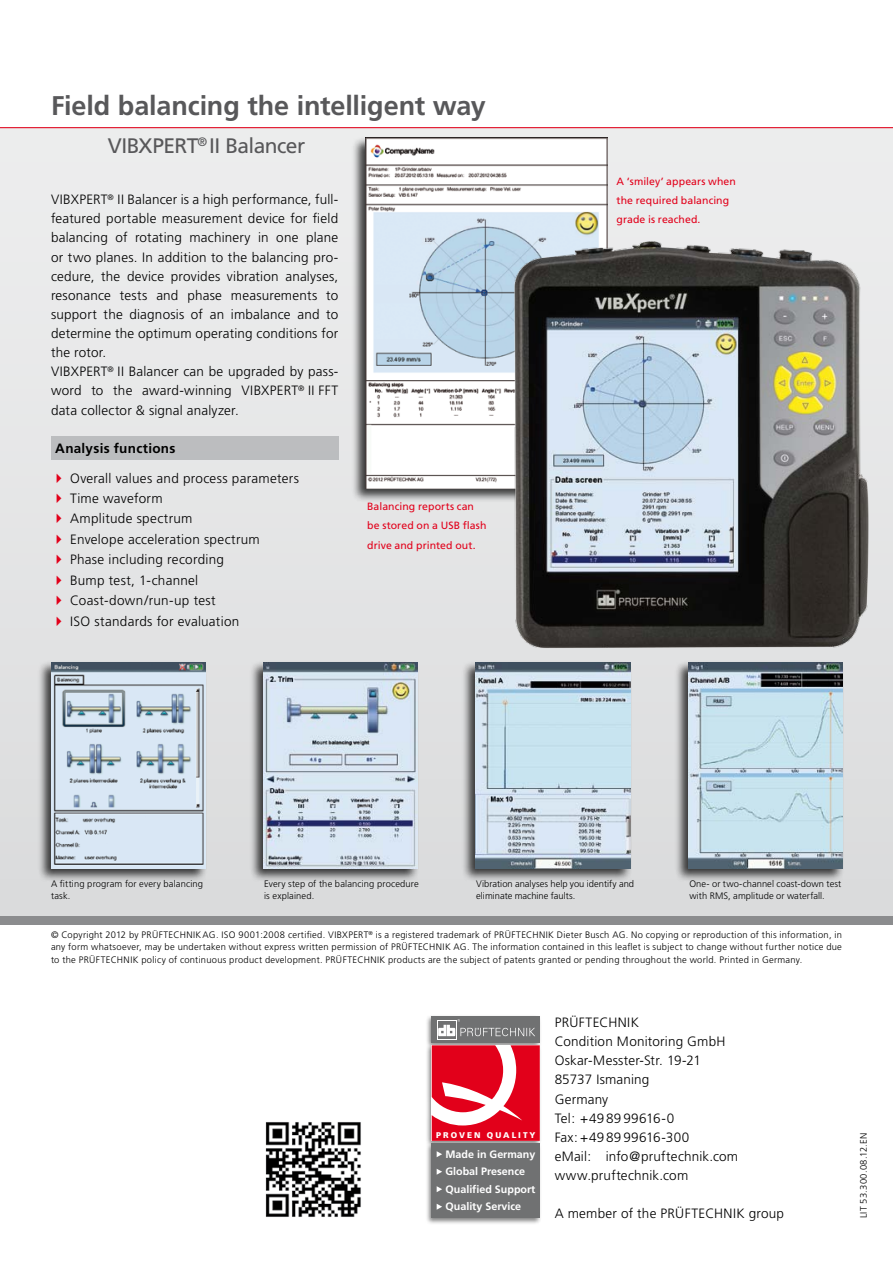
<style>
.page{position:relative;width:893px;height:1263px;background:#fff}
.page>*{position:absolute;margin:0;border:0;box-sizing:border-box;transform-origin:0 0}
.t1{font:700 27px "Frutiger";letter-spacing:-.005em;color:#58585a}
.t2{font:21px "Frutiger";letter-spacing:-.03em;color:#58585a}
.t3{font:300 13.5px/19.2px "Frutiger";letter-spacing:.015em;color:#000}
.t4{font:700 13.5px "Frutiger";letter-spacing:.02em;color:#000}
.t5{font:700 10.65px/17.5px "Frutiger";color:#fff}
.t6{font:10.5px/19.2px "Frutiger";letter-spacing:.005em;color:#e2001a}
.t7{font:300 9.3px/12.8px "Frutiger";letter-spacing:.01em;color:#000}
.t8{font:300 9.3px "Frutiger";letter-spacing:.04em;color:#000}
.t9{font:900 8.25px "Frutiger";color:#fff}
</style>
<div class="page">
<div style="left:0;top:128px;width:893px;height:790px;background:#e5e6e6"></div>
<div style="left:0;top:916px;width:893px;height:8px;background:#8b8c8e"></div>
<hr style="left:0;top:127px;width:893px;height:1px;background:#e2001a">
<div style="left:674px;top:660px;width:171px;height:222px;background:#000;opacity:.75"></div>
<img style="left:688px;top:662px;width:155px;height:206px">
<div style="left:249px;top:660px;width:171px;height:222px;background:#000;opacity:.75"></div>
<img style="left:263px;top:662px;width:155px;height:206px">
<div style="left:37px;top:660px;width:170px;height:222px;background:#000;opacity:.75"></div>
<img style="left:51px;top:662px;width:154px;height:206px">
<div style="left:462px;top:660px;width:170px;height:222px;background:#000;opacity:.75"></div>
<img style="left:476px;top:662px;width:154px;height:206px">
<div style="left:351px;top:136px;width:258px;height:367px;background:#000;opacity:.75"></div>
<img style="left:366px;top:138px;width:241px;height:351px">
<img style="left:509px;top:238px;width:360px;height:410px">
<img style="left:265px;top:1122px;width:96px;height:95px">
<div style="left:425px;top:1014px;width:117px;height:211px;background:#000;opacity:.5"></div>
<div style="left:432px;top:1016px;width:108px;height:27px;background:#707172"></div>
<div style="left:432px;top:1143px;width:108px;height:75px;background:#707172"></div>
<svg style="left:432px;top:1019px;width:108px;height:122px"></svg>
<svg style="left:437px;top:1151px;width:5px;height:6px"></svg>
<svg style="left:437px;top:1169px;width:5px;height:6px"></svg>
<svg style="left:437px;top:1186px;width:5px;height:6px"></svg>
<svg style="left:437px;top:1204px;width:5px;height:6px"></svg>
<div style="left:51px;top:437px;width:287px;height:23px;background:#bcbdbf"></div>
<h1 class="t1" style="left:51px;top:90px;width:436px">Field balancing the intelligent way</h1>
<h2 class="t2" style="left:108px;top:133px;width:199px">VIBXPERT<sup>®</sup> II Balancer</h2>
<p class="t3" style="left:51px;top:190px;width:289px">VIBXPERT<sup>®</sup> II Balancer is a high performance, full&shy;featured portable measurement device for field balancing of rotating machinery in one plane or two planes. In addition to the balancing pro&shy;cedure, the device provides vibration analyses, resonance tests and phase measurements to support the diagnosis of an imbalance and to determine the optimum operating conditions for the rotor.<br>VIBXPERT<sup>®</sup> II Balancer can be upgraded by pass&shy;word to the award-winning VIBXPERT<sup>®</sup> II FFT data collector &amp; signal analyzer.</p>
<p class="t4" style="left:55px;top:440px;width:122px">Analysis functions</p>
<p class="t3" style="left:70px;top:468px;width:230px;line-height:20.4px">Overall values and process parameters<br>Time waveform<br>Amplitude spectrum<br>Envelope acceleration spectrum<br>Phase including recording<br>Bump test, 1-channel<br>Coast-down/run-up test<br>ISO standards for evaluation</p>
<p class="t6" style="left:367px;top:497px;width:121px">Balancing reports can be stored on a USB flash drive and printed out.</p>
<p class="t6" style="left:617px;top:172px;width:121px">A ‘smiley’ appears when the required balancing grade is reached.</p>
<p class="t7" style="left:51px;top:877px;width:154px">A fitting program for every balancing task.</p>
<p class="t7" style="left:476px;top:877px;width:159px">Vibration analyses help you identify and eliminate machine faults.</p>
<p class="t7" style="left:264px;top:877px;width:156px">Every step of the balancing procedure is explained.</p>
<p class="t7" style="left:689px;top:877px;width:153px">One- or two-channel coast-down test with RMS, amplitude or waterfall.</p>
<p class="t7" style="left:51px;top:928px;width:792px;text-align:justify">© Copyright 2012 by PRÜFTECHNIKAG. ISO 9001:2008 certified. VIBXPERT<sup>®</sup> is a registered trademark of PRÜFTECHNIK Dieter Busch AG. No copying or reproduction of this information, in any form whatsoever, may be undertaken without express written permission of PRÜFTECHNIK AG. The information contained in this leaflet is subject to change without further notice due to the PRÜFTECHNIK policy of continuous product development. PRÜFTECHNIK products are the subject of patents granted or pending throughout the world. Printed in Germany.</p>
<p class="t9" style="left:436px;top:1130px;width:101px">P R O V E N Q U A L I T Y</p>
<p class="t5" style="left:445px;top:1145px;width:91px">Made in Germany<br>Global Presence<br>Qualified Support<br>Quality Service</p>
<p class="t3" style="left:555px;top:1013px;width:185px">PRÜFTECHNIK<br>Condition Monitoring GmbH<br>Oskar-Messter-Str. 19-21<br>85737 Ismaning<br>Germany<br>Tel: +49 89 99616-0<br>Fax: +49 89 99616-300<br>eMail: info@pruftechnik.com www.pruftechnik.com</p>
<p class="t3" style="left:555px;top:1204px;width:231px">A member of the PRÜFTECHNIK group</p>
<p class="t8" style="left:858px;top:1218px;width:87px;rotate:-90deg">LIT 53.300.08.12.EN</p>
</div>
